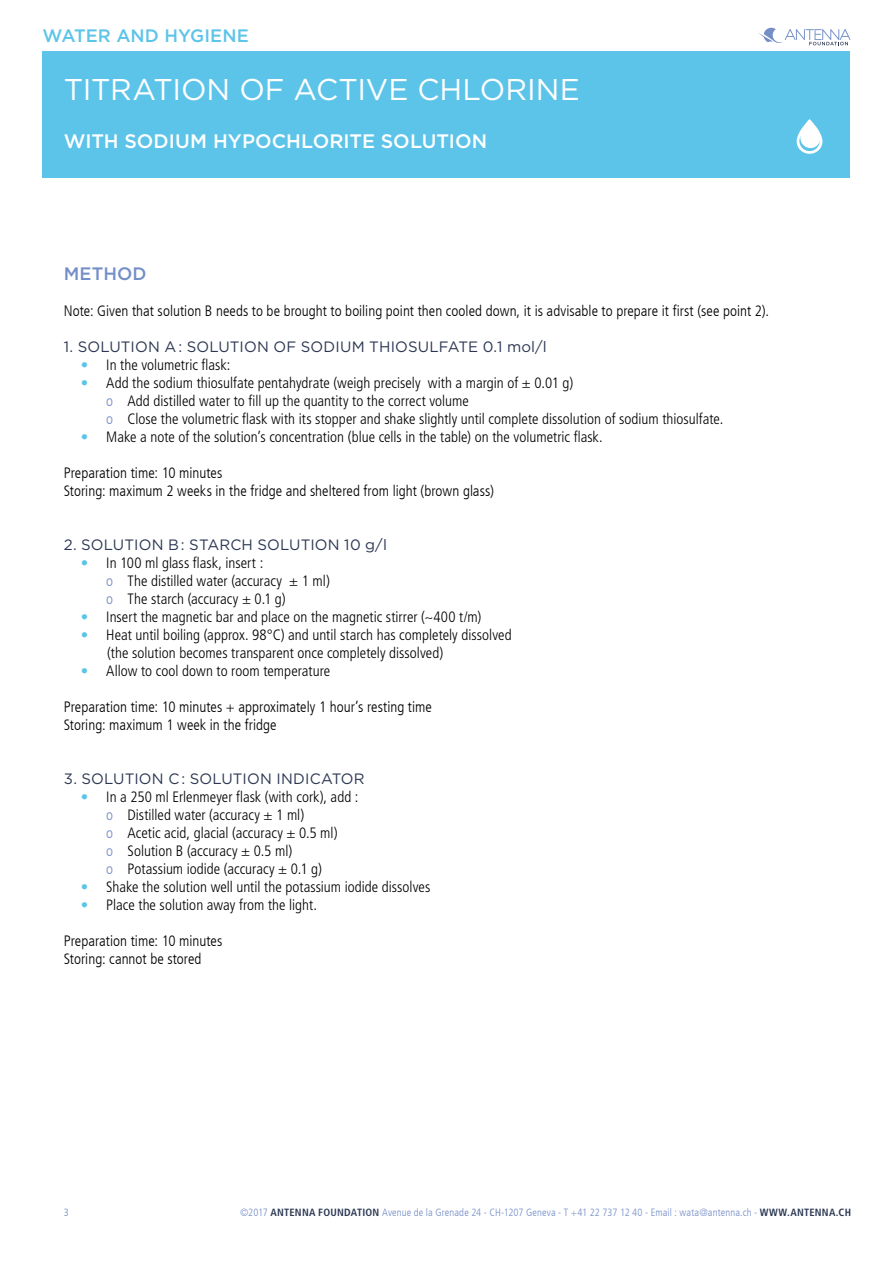
<style>
.page{position:relative;width:893px;height:1263px;background:#fff}
.page>*{position:absolute;margin:0;border:0;box-sizing:border-box;transform-origin:0 0}
.t1{font:30px "Gotham";letter-spacing:-.005em;color:#fff}
.t2{font:500 19.5px "Gotham";color:#fff}
.t3{font:500 18px "Gotham";letter-spacing:.005em;color:#5dc4e9}
.t4{font:500 18px "Gotham";letter-spacing:.005em;color:#748ec8}
.t5{font:300 condensed 15px/18px "Frutiger LT Std";color:#000}
.t6{font:300 condensed 15px/18px "Frutiger LT";color:#000}
.t7{font:15px "Gotham";letter-spacing:.01em;color:#2b3752}
.t8{font:300 condensed 10.5px "Frutiger LT";letter-spacing:.01em;color:#748ec8}
.s1{color:#5dc4e9}
.s2{font-family:"Frutiger LT";color:#748ec8}
.s3{font-family:"Frutiger LT Std";font-weight:700;color:#2b3752}
</style>
<div class="page">
<div style="left:43px;top:51px;width:807px;height:126px;background:#5dc4e9"></div>
<svg style="left:797px;top:119px;width:25px;height:35px"></svg>
<svg style="left:758px;top:28px;width:92px;height:17px"></svg>
<p class="t3" style="left:43px;top:28px;width:208px">WATER AND HYGIENE</p>
<h1 class="t1" style="left:64px;top:76px;width:518px">TITRATION OF ACTIVE CHLORINE</h1>
<h2 class="t2" style="left:64px;top:132px;width:425px">WITH SODIUM HYPOCHLORITE SOLUTION</h2>
<p class="t4" style="left:64px;top:265px;width:84px">METHOD</p>
<p class="t6" style="left:64px;top:303px;width:707px">Note: Given that solution B needs to be brought to boiling point then cooled down, it is advisable to prepare it first (see point 2).</p>
<p class="t7" style="left:64px;top:340px;width:485px">1. SOLUTION A : SOLUTION OF SODIUM THIOSULFATE 0.1 mol/l</p>
<p class="t5" style="left:81px;top:357px;width:151px"><span class="s1">•</span> In the volumetric flask:</p>
<p class="t5" style="left:106px;top:375px;width:618px;text-indent:-26px"><span class="s1">•</span> Add the sodium thiosulfate pentahydrate (weigh precisely with a margin of ± 0.01 g)<br><span class="s2">o</span> Add distilled water to fill up the quantity to the correct volume<br><span class="s2">o</span> Close the volumetric flask with its stopper and shake slightly until complete dissolution of sodium thiosulfate.</p>
<p class="t5" style="left:81px;top:429px;width:523px"><span class="s1">•</span> Make a note of the solution’s concentration (blue cells in the table) on the volumetric flask.</p>
<p class="t6" style="left:64px;top:465px;width:432px">Preparation time: 10 minutes<br>Storing: maximum 2 weeks in the fridge and sheltered from light (brown glass)</p>
<p class="t7" style="left:64px;top:538px;width:325px">2. SOLUTION B : STARCH SOLUTION 10 g/l</p>
<p class="t5" style="left:106px;top:555px;width:225px;text-indent:-26px"><span class="s1">•</span> In 100 ml glass flask, insert :<br><span class="s2">o</span> The distilled water (accuracy ± 1 ml) <span class="s2">o</span> The starch (accuracy ± 0.1 g)</p>
<p class="t5" style="left:81px;top:609px;width:402px"><span class="s1">•</span> Insert the magnetic bar and place on the magnetic stirrer (~400 t/m)</p>
<p class="t5" style="left:107px;top:627px;width:406px;text-indent:-26px"><span class="s1">•</span> Heat until boiling (approx. 98°C) and until starch has completely dissolved (the solution becomes transparent once completely dissolved)</p>
<p class="t5" style="left:81px;top:663px;width:251px"><span class="s1">•</span> Allow to cool down to room temperature</p>
<p class="t6" style="left:64px;top:699px;width:370px">Preparation time: 10 minutes + approximately 1 hour’s resting time<br>Storing: maximum 1 week in the fridge</p>
<p class="t7" style="left:64px;top:772px;width:302px">3. SOLUTION C : SOLUTION INDICATOR</p>
<p class="t5" style="left:106px;top:789px;width:254px;text-indent:-26px"><span class="s1">•</span> In a 250 ml Erlenmeyer flask (with cork), add : <span class="s2">o</span> Distilled water (accuracy ± 1 ml)<br><span class="s2">o</span> Acetic acid, glacial (accuracy ± 0.5 ml)<br><span class="s2">o</span> Solution B (accuracy ± 0.5 ml)<br><span class="s2">o</span> Potassium iodide (accuracy ± 0.1 g)</p>
<p class="t5" style="left:81px;top:879px;width:351px"><span class="s1">•</span> Shake the solution well until the potassium iodide dissolves</p>
<p class="t5" style="left:81px;top:897px;width:238px"><span class="s1">•</span> Place the solution away from the light.</p>
<p class="t6" style="left:64px;top:933px;width:160px">Preparation time: 10 minutes<br>Storing: cannot be stored</p>
<p class="t8" style="left:64px;top:1208px;width:7px">3</p>
<p class="t8" style="left:240px;top:1208px;width:612px">©2017 <span class="s3">ANTENNA FOUNDATION</span> Avenue de la Grenade 24 - CH-1207 Geneva - T +41 22 737 12 40 - Email : wata@antenna.ch - <span class="s3">WWW.ANTENNA.CH</span></p>
</div>
